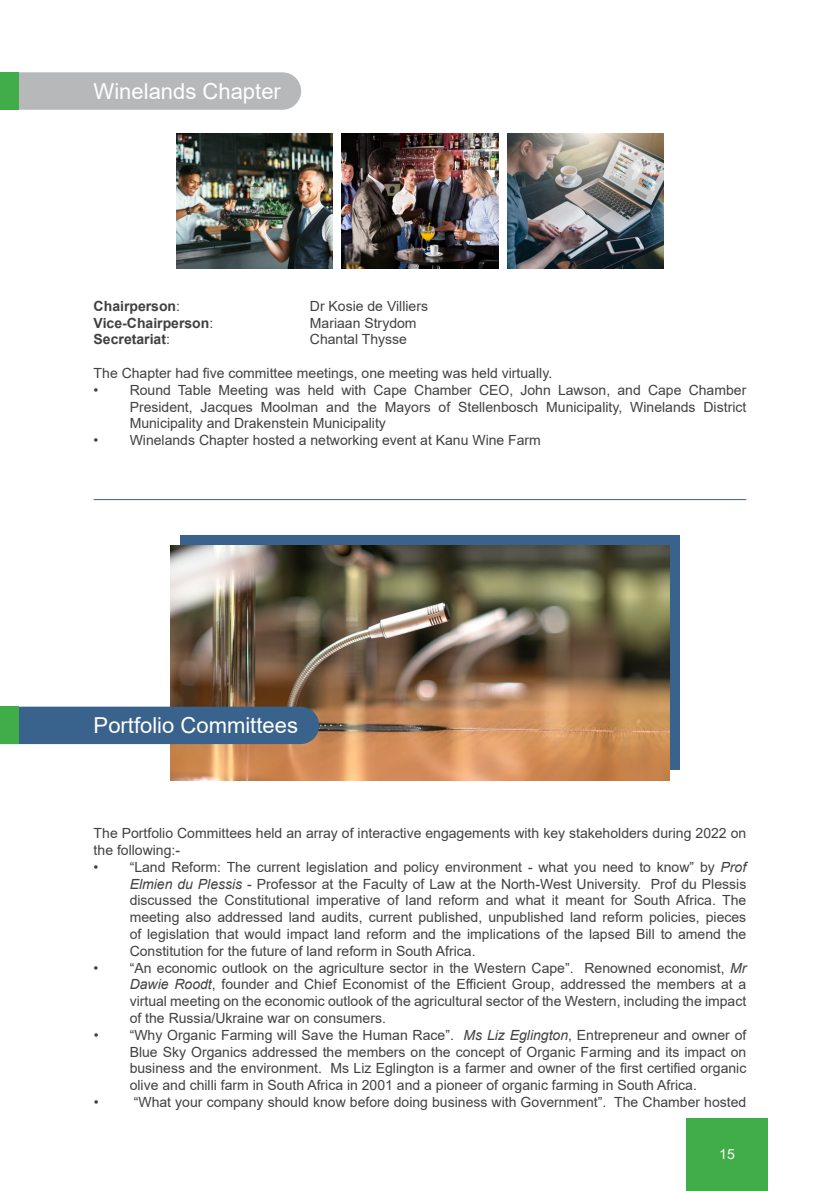
<style>
.page{position:relative;width:840px;height:1191px;background:#fff}
.page>*{position:absolute;margin:0;border:0;box-sizing:border-box;transform-origin:0 0}
.t1{font:22px "Arial";color:#fff}
.t2{font:14px/16.8px "Arial";color:#414042;text-align:justify}
.t3{font:700 14px "Arial";color:#414042}
.t4{font:14px "Arial";color:#fff}
.s1{font-weight:400}
.s2{font-style:italic}
</style>
<div class="page">
<div style="left:685px;top:1119px;width:82px;height:72px;background:#41ad49"></div>
<img style="left:176px;top:133px;width:156px;height:136px">
<img style="left:342px;top:133px;width:156px;height:136px">
<img style="left:507px;top:133px;width:156px;height:136px">
<div style="left:19px;top:72px;width:282px;height:38px;background:#b6b8ba"></div>
<hr style="left:94px;top:499px;width:652px;height:1px;background:#39628c">
<div style="left:180px;top:535px;width:499px;height:235px;background:#39628c"></div>
<img style="left:170px;top:545px;width:499px;height:235px">
<div style="left:19px;top:706px;width:300px;height:38px;background:#39628c"></div>
<div style="left:0;top:72px;width:19px;height:38px;background:#41ad49"></div>
<div style="left:0;top:706px;width:19px;height:38px;background:#41ad49"></div>
<h1 class="t1" style="left:94px;top:76px;width:189px">Winelands Chapter</h1>
<p class="t3" style="left:94px;top:296px;width:88px">Chairperson<span class="s1">:</span></p>
<p class="t2" style="left:310px;top:297px;width:119px">Dr Kosie de Villiers</p>
<p class="t3" style="left:94px;top:313px;width:121px">Vice-Chairperson<span class="s1">:</span></p>
<p class="t2" style="left:310px;top:314px;width:108px">Mariaan Strydom</p>
<p class="t3" style="left:94px;top:329px;width:78px">Secretariat<span class="s1">:</span></p>
<p class="t2" style="left:310px;top:331px;width:99px">Chantal Thysse</p>
<p class="t2" style="left:94px;top:364px;width:460px">The Chapter had five committee meetings, one meeting was held virtually.</p>
<p class="t2" style="left:130px;top:381px;width:617px;text-indent:-36px">• Round Table Meeting was held with Cape Chamber CEO, John Lawson, and Cape Chamber President, Jacques Moolman and the Mayors of Stellenbosch Municipality, Winelands District Municipality and Drakenstein Municipality</p>
<p class="t2" style="left:94px;top:432px;width:448px">• Winelands Chapter hosted a networking event at Kanu Wine Farm</p>
<h1 class="t1" style="left:94px;top:710px;width:206px">Portfolio Committees</h1>
<p class="t2" style="left:94px;top:824px;width:653px">The Portfolio Committees held an array of interactive engagements with key stakeholders during 2022 on the following:-</p>
<p class="t2" style="left:130px;top:858px;width:617px;text-indent:-36px">• “Land Reform: The current legislation and policy environment - what you need to know” by <span class="s2">Prof Elmien du Plessis</span> - Professor at the Faculty of Law at the North-West University. Prof du Plessis discussed the Constitutional imperative of land reform and what it meant for South Africa. The meeting also addressed land audits, current published, unpublished land reform policies, pieces of legislation that would impact land reform and the implications of the lapsed Bill to amend the Constitution for the future of land reform in South Africa.</p>
<p class="t2" style="left:130px;top:959px;width:617px;text-indent:-36px">• “An economic outlook on the agriculture sector in the Western Cape”. Renowned economist, <span class="s2">Mr Dawie Roodt</span>, founder and Chief Economist of the Efficient Group, addressed the members at a virtual meeting on the economic outlook of the agricultural sector of the Western, including the impact of the Russia/Ukraine war on consumers.</p>
<p class="t2" style="left:94px;top:1026px;width:653px">• “Why Organic Farming will Save the Human Race”. <span class="s2">Ms Liz Eglington</span>, Entrepreneur and owner of</p>
<p class="t2" style="left:130px;top:1043px;width:617px">Blue Sky Organics addressed the members on the concept of Organic Farming and its impact on</p>
<p class="t2" style="left:130px;top:1060px;width:617px">business and the environment. Ms Liz Eglington is a farmer and owner of the first certified organic</p>
<p class="t2" style="left:130px;top:1076px;width:568px">olive and chilli farm in South Africa in 2001 and a pioneer of organic farming in South Africa.</p>
<p class="t2" style="left:94px;top:1093px;width:6px">•</p>
<p class="t2" style="left:134px;top:1093px;width:613px">“What your company should know before doing business with Government”. The Chamber hosted</p>
<p class="t4" style="left:718px;top:1144px;width:17px">15</p>
</div>
